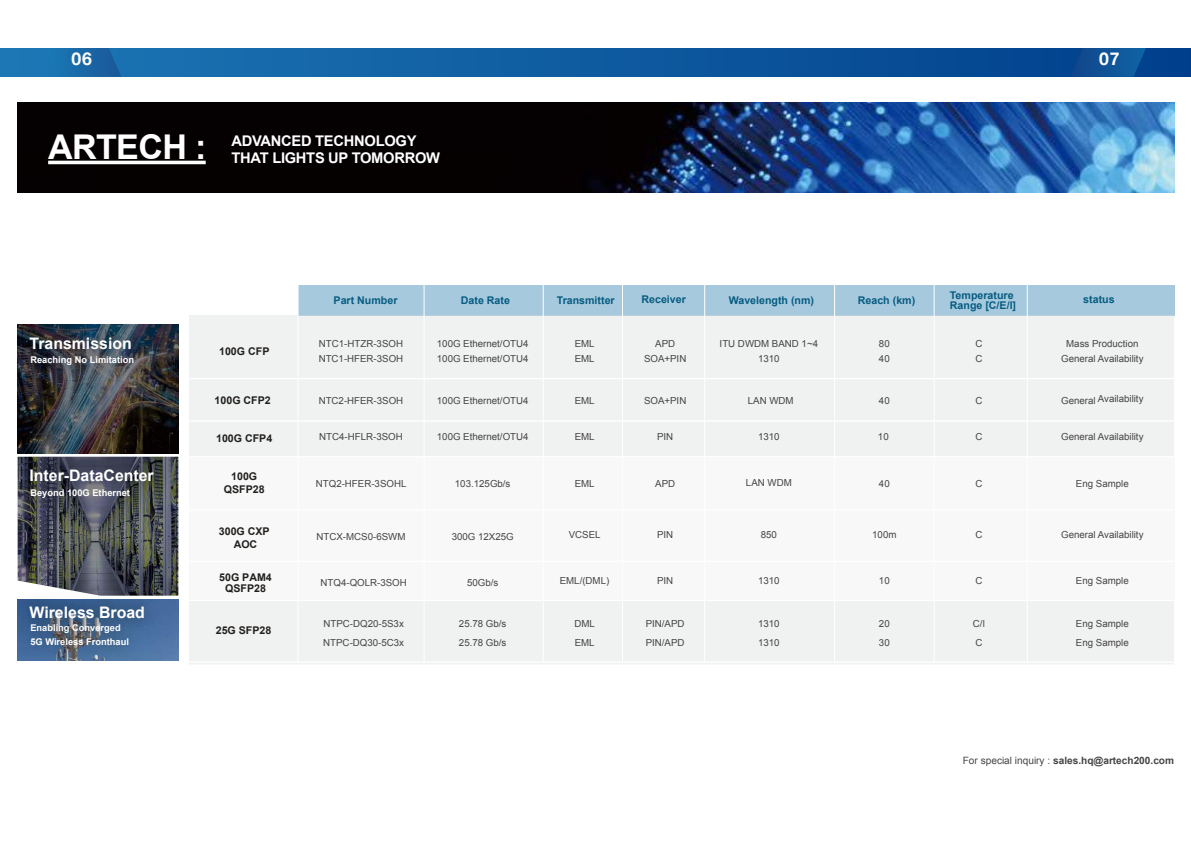
<style>
.page{position:relative;width:1191px;height:842px;background:#fff}
.page>*{position:absolute;margin:0;border:0;box-sizing:border-box;transform-origin:0 0}
.t1{font:700 34.1px "Arial";letter-spacing:-.02em;color:#fff}
.t2{font:700 17.6px "Helvetica Neue";color:#fff}
.t3{font:700 15.9px "Arial";color:#fff}
.t4{font:700 14.7px/17.7px "Arial";letter-spacing:-.02em;color:#fff}
.t5{font:700 10.6px/10.2px "Arial";color:#065c81}
.t6{font:700 10.6px/12.3px "Arial";color:#21201d;text-align:center}
.t7{font:700 10.1px "Arial";color:#454544}
.t8{font:9.7px/15.4px "Arial";color:#454544}
.t9{font:700 9.3px/13.7px "Arial";color:#fff}
.s1{font-weight:400}
</style>
<div class="page">
<svg style="left:0;top:48px;width:1191px;height:29px;background:#0e5aa0"></svg>
<svg style="left:43px;top:48px;width:78px;height:29px;background:#196aa8"></svg>
<svg style="left:1070px;top:48px;width:78px;height:29px;background:#0c5095"></svg>
<div style="left:189px;top:457px;width:985px;height:143px;background:#f8f8f8"></div>
<div style="left:298px;top:285px;width:876px;height:31px;background:#a7c9dd"></div>
<div style="left:189px;top:315px;width:985px;height:141px;background:#f0f1f1"></div>
<div style="left:189px;top:602px;width:985px;height:63px;background:#f0f1f1"></div>
<hr style="left:1027px;top:272px;width:1px;height:390px;background:#fff">
<hr style="left:933px;top:272px;width:1px;height:390px;background:#fff">
<hr style="left:704px;top:272px;width:1px;height:390px;background:#fff">
<hr style="left:834px;top:272px;width:1px;height:390px;background:#fff">
<hr style="left:622px;top:272px;width:1px;height:390px;background:#fff">
<hr style="left:298px;top:272px;width:1px;height:390px;background:#fff">
<hr style="left:189px;top:378px;width:985px;height:1px;background:#fff">
<hr style="left:189px;top:420px;width:985px;height:2px;background:#fff">
<hr style="left:189px;top:661px;width:985px;height:2px;background:#fff">
<hr style="left:189px;top:664px;width:985px;height:2px;background:#fff">
<hr style="left:189px;top:509px;width:984px;height:2px;background:#fff">
<hr style="left:189px;top:561px;width:985px;height:1px;background:#fff">
<hr style="left:543px;top:272px;width:1px;height:390px;background:#fff">
<hr style="left:424px;top:272px;width:1px;height:390px;background:#fff">
<img style="left:18px;top:324px;width:160px;height:129px">
<img style="left:18px;top:457px;width:160px;height:135px">
<img style="left:150px;top:600px;width:29px;height:61px">
<img style="left:17px;top:324px;width:135px;height:11px">
<img style="left:17px;top:335px;width:140px;height:65px">
<img style="left:17px;top:507px;width:134px;height:26px">
<img style="left:17px;top:658px;width:133px;height:3px">
<img style="left:17px;top:447px;width:158px;height:60px">
<img style="left:17px;top:584px;width:149px;height:74px">
<img style="left:18px;top:102px;width:1156px;height:91px">
<hr style="left:48px;top:161px;width:158px;height:3px;background:#fff">
<h2 class="t2" style="left:72px;top:45px;width:22px">06</h2>
<h2 class="t2" style="left:1099px;top:45px;width:22px">07</h2>
<h1 class="t1" style="left:48px;top:124px;width:160px">ARTECH :</h1>
<h3 class="t4" style="left:231px;top:132px;width:210px">ADVANCED TECHNOLOGY<br>THAT LIGHTS UP TOMORROW</h3>
<h3 class="t3" style="left:30px;top:332px;width:104px">Transmission</h3>
<p class="t9" style="left:30px;top:353px;width:105px">Reaching No Limitation</p>
<h3 class="t3" style="left:30px;top:464px;width:126px">Inter-DataCenter</h3>
<p class="t9" style="left:30px;top:486px;width:101px">Beyond 100G Ethernet</p>
<h3 class="t3" style="left:30px;top:602px;width:117px">Wireless Broad</h3>
<p class="t9" style="left:30px;top:621px;width:100px">Enabling Converged<br>5G Wireless Fronthaul</p>
<p class="t6" style="left:219px;top:345px;width:52px">100G CFP</p>
<p class="t6" style="left:215px;top:395px;width:58px">100G CFP2</p>
<p class="t6" style="left:216px;top:433px;width:58px">100G CFP4</p>
<p class="t6" style="left:224px;top:471px;width:42px">100G<br>QSFP28</p>
<p class="t6" style="left:219px;top:525px;width:52px;line-height:13.1px">300G CXP<br>AOC</p>
<p class="t6" style="left:219px;top:571px;width:54px">50G PAM4</p>
<p class="t6" style="left:225px;top:583px;width:42px">QSFP28</p>
<p class="t6" style="left:216px;top:624px;width:57px">25G SFP28</p>
<p class="t5" style="left:333px;top:295px;width:65px">Part Number</p>
<p class="t8" style="left:319px;top:336px;width:86px">NTC1-HTZR-3SOH<br>NTC1-HFER-3SOH</p>
<p class="t8" style="left:319px;top:393px;width:86px">NTC2-HFER-3SOH</p>
<p class="t8" style="left:319px;top:429px;width:85px">NTC4-HFLR-3SOH</p>
<p class="t8" style="left:316px;top:476px;width:92px">NTQ2-HFER-3SOHL</p>
<p class="t8" style="left:316px;top:529px;width:90px">NTCX-MCS0-6SWM</p>
<p class="t8" style="left:320px;top:575px;width:88px">NTQ4-QOLR-3SOH</p>
<p class="t8" style="left:323px;top:613px;width:82px;line-height:19.7px">NTPC-DQ20-5S3x<br>NTPC-DQ30-5C3x</p>
<p class="t5" style="left:461px;top:296px;width:51px">Date Rate</p>
<p class="t8" style="left:437px;top:336px;width:93px">100G Ethernet/OTU4<br>100G Ethernet/OTU4</p>
<p class="t8" style="left:437px;top:393px;width:93px">100G Ethernet/OTU4</p>
<p class="t8" style="left:437px;top:429px;width:93px">100G Ethernet/OTU4</p>
<p class="t8" style="left:455px;top:476px;width:57px">103.125Gb/s</p>
<p class="t8" style="left:452px;top:529px;width:64px">300G 12X25G</p>
<p class="t8" style="left:467px;top:575px;width:33px">50Gb/s</p>
<p class="t8" style="left:459px;top:613px;width:49px;line-height:19.7px">25.78 Gb/s<br>25.78 Gb/s</p>
<p class="t5" style="left:557px;top:295px;width:59px">Transmitter</p>
<p class="t8" style="left:575px;top:336px;width:21px">EML<br>EML</p>
<p class="t8" style="left:575px;top:393px;width:21px">EML</p>
<p class="t8" style="left:575px;top:429px;width:21px">EML</p>
<p class="t8" style="left:575px;top:476px;width:21px">EML</p>
<p class="t8" style="left:569px;top:527px;width:33px">VCSEL</p>
<p class="t8" style="left:560px;top:573px;width:51px">EML/(DML)</p>
<p class="t8" style="left:574px;top:616px;width:22px">DML</p>
<p class="t8" style="left:575px;top:635px;width:21px">EML</p>
<p class="t5" style="left:641px;top:295px;width:46px">Receiver</p>
<p class="t8" style="left:644px;top:336px;width:44px;text-align:center">APD<br>SOA+PIN</p>
<p class="t8" style="left:644px;top:393px;width:44px">SOA+PIN</p>
<p class="t8" style="left:657px;top:429px;width:18px">PIN</p>
<p class="t8" style="left:655px;top:476px;width:21px">APD</p>
<p class="t8" style="left:657px;top:527px;width:18px">PIN</p>
<p class="t8" style="left:657px;top:573px;width:18px">PIN</p>
<p class="t8" style="left:646px;top:616px;width:40px">PIN/APD</p>
<p class="t8" style="left:646px;top:635px;width:40px">PIN/APD</p>
<p class="t5" style="left:729px;top:295px;width:87px">Wavelength (nm)</p>
<p class="t8" style="left:719px;top:336px;width:100px;text-align:center">ITU DWDM BAND 1~4<br>1310</p>
<p class="t8" style="left:748px;top:393px;width:47px">LAN WDM</p>
<p class="t8" style="left:758px;top:429px;width:23px">1310</p>
<p class="t8" style="left:746px;top:475px;width:47px">LAN WDM</p>
<p class="t8" style="left:760px;top:527px;width:18px">850</p>
<p class="t8" style="left:758px;top:573px;width:23px">1310</p>
<p class="t8" style="left:758px;top:616px;width:23px">1310</p>
<p class="t8" style="left:758px;top:635px;width:23px">1310</p>
<p class="t5" style="left:858px;top:296px;width:59px">Reach (km)</p>
<p class="t8" style="left:879px;top:336px;width:12px">80<br>40</p>
<p class="t8" style="left:879px;top:393px;width:12px">40</p>
<p class="t8" style="left:878px;top:429px;width:12px">10</p>
<p class="t8" style="left:879px;top:476px;width:12px">40</p>
<p class="t8" style="left:872px;top:527px;width:26px">100m</p>
<p class="t8" style="left:879px;top:573px;width:12px">10</p>
<p class="t8" style="left:879px;top:616px;width:12px">20</p>
<p class="t8" style="left:879px;top:635px;width:12px">30</p>
<p class="t5" style="left:950px;top:290px;width:68px">Temperature<br>Range [C/E/I]</p>
<p class="t8" style="left:975px;top:336px;width:9px">C<br>C</p>
<p class="t8" style="left:975px;top:393px;width:9px">C</p>
<p class="t8" style="left:975px;top:429px;width:9px">C</p>
<p class="t8" style="left:975px;top:476px;width:9px">C</p>
<p class="t8" style="left:975px;top:527px;width:9px">C</p>
<p class="t8" style="left:975px;top:573px;width:9px">C</p>
<p class="t8" style="left:973px;top:616px;width:13px">C/l</p>
<p class="t8" style="left:975px;top:635px;width:9px">C</p>
<p class="t5" style="left:1083px;top:295px;width:33px">status</p>
<p class="t8" style="left:1061px;top:336px;width:84px;text-align:center">Mass Production<br>General Availability</p>
<p class="t8" style="left:1061px;top:391px;width:84px">General Availability</p>
<p class="t8" style="left:1061px;top:429px;width:84px">General Availability</p>
<p class="t8" style="left:1076px;top:476px;width:54px">Eng Sample</p>
<p class="t8" style="left:1061px;top:527px;width:84px">General Availability</p>
<p class="t8" style="left:1076px;top:573px;width:54px">Eng Sample</p>
<p class="t8" style="left:1076px;top:616px;width:54px">Eng Sample</p>
<p class="t8" style="left:1076px;top:635px;width:54px">Eng Sample</p>
<p class="t7" style="left:962px;top:754px;width:213px"><span class="s1">For special inquiry :</span> sales.hq@artech200.com</p>
</div>
